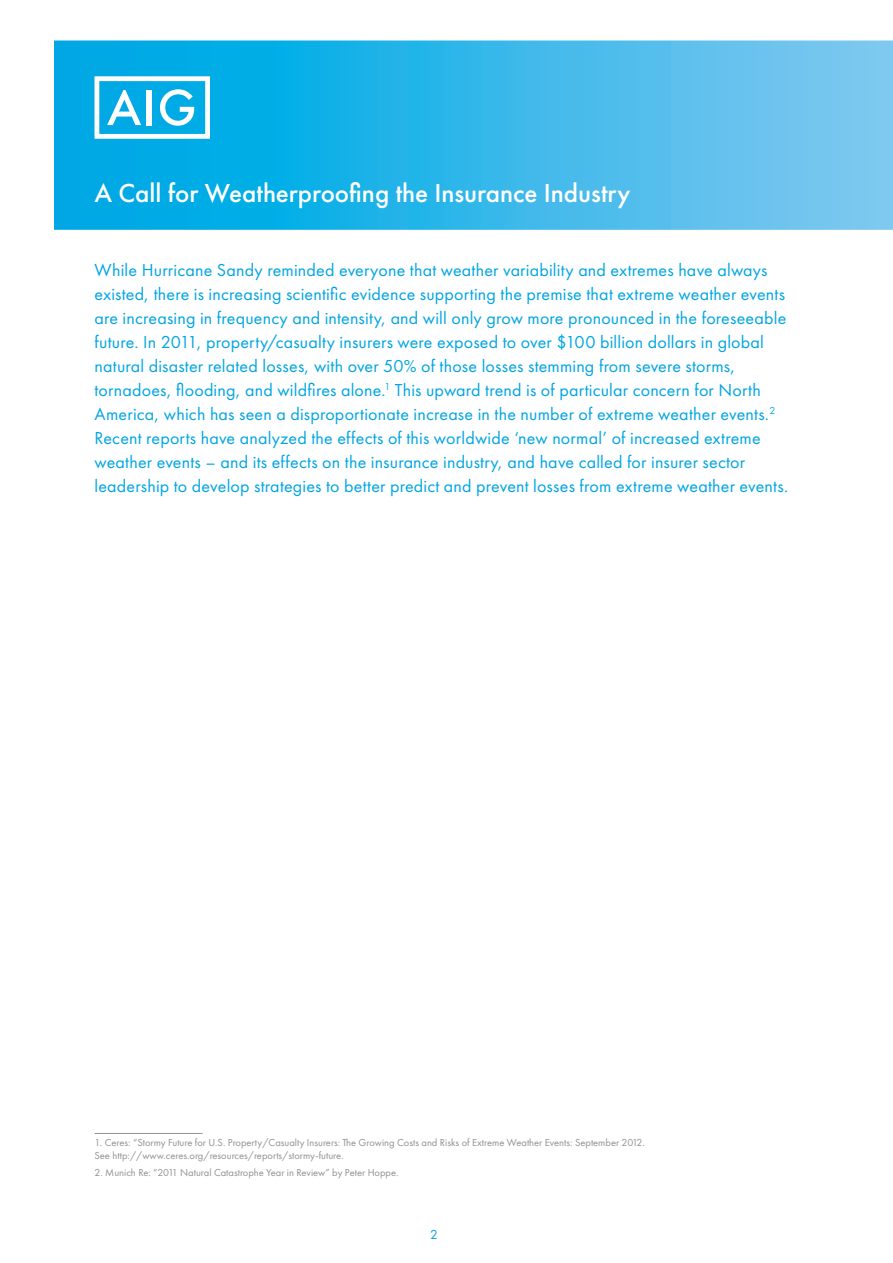
<style>
.page{position:relative;width:893px;height:1263px;background:#fff}
.page>*{position:absolute;margin:0;border:0;box-sizing:border-box;transform-origin:0 0}
.t1{font:500 27px "Futura PT";color:#fff}
.t2{font:18px/24px "Futura PT";letter-spacing:.01em;color:#00a5e3}
.t3{font:13.5px "Futura PT";color:#00a5e3}
.t4{font:10.5px/12.6px "Futura PT";color:#8f9194}
</style>
<div class="page">
<svg style="left:54px;top:40px;width:839px;height:190px;background:#37b7e9"></svg>
<svg style="left:94px;top:76px;width:116px;height:63px"></svg>
<hr style="left:94px;top:1133px;width:108px;height:1px;background:#8f9194">
<h1 class="t1" style="left:94px;top:176px;width:537px">A Call for Weatherproofing the Insurance Industry</h1>
<p class="t2" style="left:94px;top:258px;width:695px">While Hurricane Sandy reminded everyone that weather variability and extremes have always existed, there is increasing scientific evidence supporting the premise that extreme weather events are increasing in frequency and intensity, and will only grow more pronounced in the foreseeable future. In 2011, property/casualty insurers were exposed to over $100 billion dollars in global natural disaster related losses, with over 50% of those losses stemming from severe storms, tornadoes, flooding, and wildfires alone.<sup>1</sup> This upward trend is of particular concern for North America, which has seen a disproportionate increase in the number of extreme weather events.<sup>2<br></sup>Recent reports have analyzed the effects of this worldwide ‘new normal’ of increased extreme weather events – and its effects on the insurance industry, and have called for insurer sector leadership to develop strategies to better predict and prevent losses from extreme weather events.</p>
<p class="t4" style="left:94px;top:1136px;width:552px">1. Ceres: “Stormy Future for U.S. Property/Casualty Insurers: The Growing Costs and Risks of Extreme Weather Events: September 2012.<br>See http://www.ceres.org/resources/reports/stormy-future.</p>
<p class="t4" style="left:94px;top:1166px;width:306px">2. Munich Re: “2011 Natural Catastrophe Year in Review” by Peter Hoppe.</p>
<p class="t3" style="left:430px;top:1226px;width:9px">2</p>
</div>
